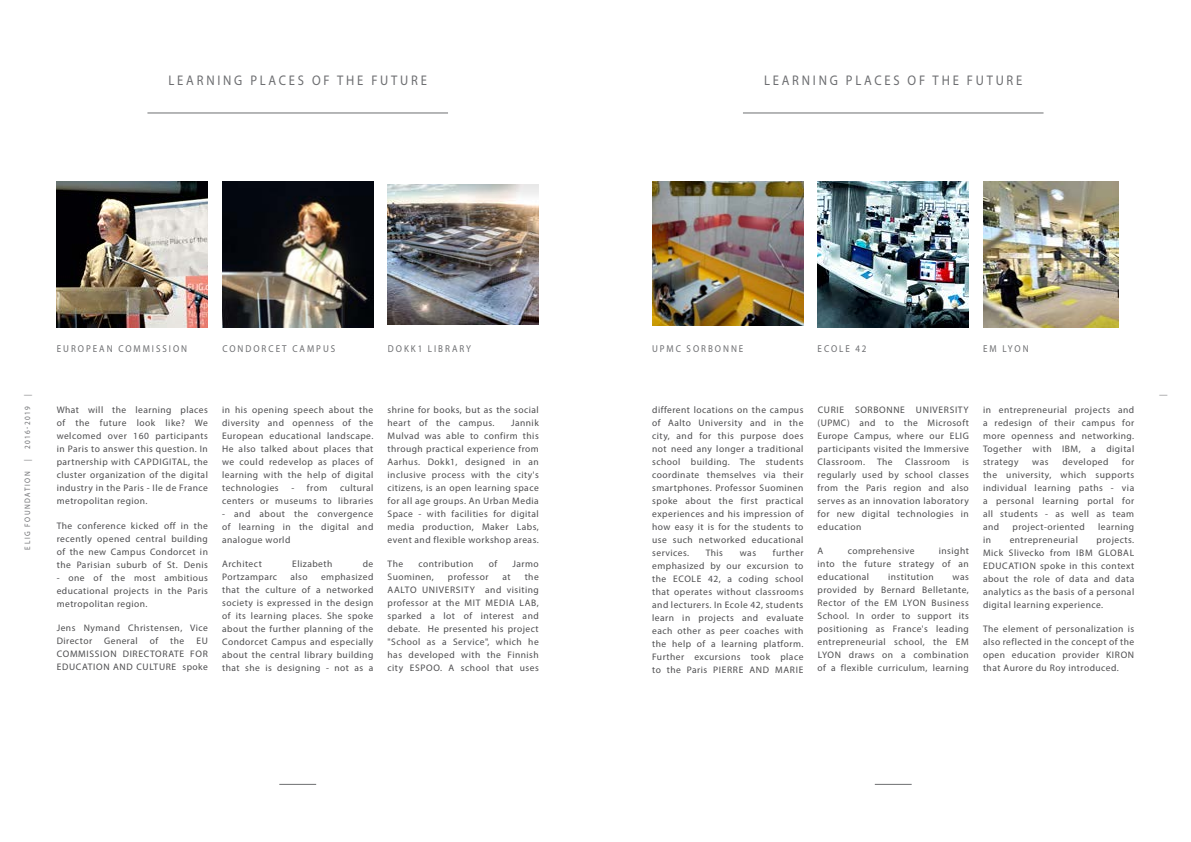
<style>
.page{position:relative;width:1191px;height:842px;background:#fff}
.page>*{position:absolute;margin:0;border:0;box-sizing:border-box;transform-origin:0 0}
.t1{font:14px "Myriad Pro";letter-spacing:.22em;color:#6d6e71;scale:.9 1}
.t2{font:10px "Myriad Pro";letter-spacing:.22em;color:#6d6e71;scale:.9 1}
.t3{font:9.5px/13px "Myriad Pro";letter-spacing:.05em;color:#4d4d4f;text-align:justify}
.t4{font:8px "Myriad Pro";letter-spacing:.22em;color:#6d6e71;scale:.9 1}
.t5{font:8px "Myriad Pro";letter-spacing:.2em;color:#6d6e71;scale:.9 1}
</style>
<div class="page">
<hr style="left:279px;top:784px;width:37px;height:1px;background:#6d6e71">
<hr style="left:874px;top:784px;width:37px;height:1px;background:#6d6e71">
<img style="left:817px;top:181px;width:151px;height:146px">
<img style="left:57px;top:181px;width:151px;height:146px">
<img style="left:652px;top:181px;width:151px;height:144px">
<img style="left:222px;top:181px;width:151px;height:146px">
<img style="left:388px;top:184px;width:151px;height:141px">
<hr style="left:147px;top:112px;width:301px;height:1px;background:#6d6e71">
<hr style="left:743px;top:112px;width:300px;height:1px;background:#6d6e71">
<img style="left:984px;top:181px;width:134px;height:146px">
<h1 class="t1" style="left:169px;top:72px;width:288px">LEARNING PLACES OF THE FUTURE</h1>
<h1 class="t1" style="left:764px;top:72px;width:288px">LEARNING PLACES OF THE FUTURE</h1>
<p class="t2" style="left:57px;top:343px;width:146px">EUROPEAN COMMISSION</p>
<p class="t2" style="left:222px;top:343px;width:127px">CONDORCET CAMPUS</p>
<p class="t2" style="left:388px;top:343px;width:94px">DOKK1 LIBRARY</p>
<p class="t2" style="left:652px;top:343px;width:103px">UPMC SORBONNE</p>
<p class="t2" style="left:817px;top:343px;width:56px">ECOLE 42</p>
<p class="t2" style="left:983px;top:343px;width:52px">EM LYON</p>
<p class="t4" style="left:22px;top:396px;width:3px;rotate:-90deg">|</p>
<p class="t4" style="left:1157px;top:396px;width:3px;rotate:-90deg">|</p>
<p class="t3" style="left:57px;top:403px;width:153px">What will the learning places of the future look like? We welcomed over 160 participants in Paris to answer this question. In partnership with CAPDIGITAL, the cluster organization of the digital industry in the Paris - Ile de France metropolitan region.</p>
<p class="t3" style="left:57px;top:519px;width:153px">The conference kicked off in the recently opened central building of the new Campus Condorcet in the Parisian suburb of St. Denis</p>
<p class="t3" style="left:57px;top:571px;width:153px">- one of the most ambitious educational projects in the Paris metropolitan region.</p>
<p class="t3" style="left:57px;top:621px;width:153px">Jens Nymand Christensen, Vice<br>Director</p>
<p class="t3" style="left:983px;top:403px;width:153px">in entrepreneurial projects and a redesign of their campus for more openness and networking.<br>Together with IBM, a digital strategy</p>
<p class="t3" style="left:652px;top:403px;width:153px">different locations on the campus of Aalto University and in the city, and for this purpose does not need any longer a traditional school building. The students coordinate themselves via their smartphones. Professor Suominen spoke about the first practical experiences and his impression of how easy it is for the students to use such networked educational services.</p>
<p class="t5" style="left:22px;top:449px;width:50px;rotate:-90deg">2016-2019</p>
<p class="t3" style="left:387px;top:403px;width:153px">shrine for books, but as the social heart of the campus.</p>
<p class="t3" style="left:222px;top:403px;width:153px">in his opening speech about the diversity and openness of the European educational landscape.<br>He also talked about places that we could redevelop as places of learning with the help of digital technologies</p>
<p class="t3" style="left:817px;top:403px;width:153px">CURIE SORBONNE UNIVERSITY (UPMC) and to the Microsoft Europe Campus, where our ELIG participants visited the Immersive Classroom.</p>
<p class="t3" style="left:387px;top:416px;width:153px;text-indent:123px">Jannik Mulvad was able to confirm this through practical experience from Aarhus. Dokk1, designed in an inclusive process with the city's citizens, is an open learning space for all age groups. An Urban Media Space - with facilities for digital media production, Maker Labs, event and flexible workshop areas.</p>
<p class="t3" style="left:387px;top:558px;width:17px">The</p>
<p class="t3" style="left:418px;top:558px;width:56px">contribution</p>
<p class="t3" style="left:489px;top:558px;width:10px">of</p>
<p class="t3" style="left:512px;top:558px;width:28px">Jarmo</p>
<p class="t3" style="left:387px;top:571px;width:48px">Suominen,</p>
<p class="t3" style="left:448px;top:571px;width:42px">professor</p>
<p class="t3" style="left:502px;top:571px;width:10px">at</p>
<p class="t3" style="left:983px;top:455px;width:153px;text-indent:139px">for the university, which supports individual learning paths - via a personal learning portal for all students - as well as team and</p>
<p class="t3" style="left:1032px;top:455px;width:18px">was</p>
<p class="t3" style="left:1062px;top:455px;width:48px">developed</p>
<p class="t3" style="left:877px;top:455px;width:17px">The</p>
<p class="t3" style="left:905px;top:455px;width:47px">Classroom</p>
<p class="t3" style="left:817px;top:455px;width:153px;text-indent:145px">is regularly used by school classes from the Paris region and also serves as an innovation laboratory for new digital technologies in education</p>
<p class="t3" style="left:817px;top:544px;width:7px">A</p>
<p class="t3" style="left:847px;top:544px;width:68px">comprehensive</p>
<p class="t4" style="left:22px;top:461px;width:3px;rotate:-90deg">|</p>
<p class="t4" style="left:22px;top:550px;width:88px;rotate:-90deg">ELIG FOUNDATION</p>
<p class="t3" style="left:291px;top:481px;width:37px">- from</p>
<p class="t3" style="left:222px;top:481px;width:153px;text-align:right">cultural<br>centers or museums to libraries</p>
<p class="t3" style="left:222px;top:507px;width:153px">- and about the convergence of learning in the digital and analogue world</p>
<p class="t3" style="left:222px;top:558px;width:41px">Architect</p>
<p class="t3" style="left:292px;top:558px;width:42px">Elizabeth</p>
<p class="t3" style="left:363px;top:558px;width:12px">de</p>
<p class="t3" style="left:222px;top:571px;width:57px">Portzamparc</p>
<p class="t3" style="left:290px;top:571px;width:19px">also</p>
<p class="t3" style="left:1012px;top:520px;width:74px">project-oriented</p>
<p class="t3" style="left:1098px;top:520px;width:38px">learning</p>
<p class="t3" style="left:983px;top:533px;width:9px">in</p>
<p class="t3" style="left:1009px;top:533px;width:70px">entrepreneurial</p>
<p class="t3" style="left:983px;top:533px;width:153px;text-indent:114px">projects.<br>Mick Slivecko from IBM GLOBAL EDUCATION spoke in this context about the role of data and data analytics as the basis of a personal digital learning experience.</p>
<p class="t3" style="left:983px;top:622px;width:153px">The element of personalization is also reflected in the concept of the open education provider KIRON that Aurore du Roy introduced.</p>
<p class="t3" style="left:817px;top:544px;width:153px;text-indent:121px">insight into the future strategy of an educational</p>
<p class="t3" style="left:652px;top:546px;width:153px;text-indent:121px">further emphasized by our excursion to the ECOLE 42, a coding school that operates without classrooms and lecturers. In Ecole 42, students learn in projects and evaluate each other as peer coaches with the help of a learning platform.<br>Further excursions took place to the Paris PIERRE AND MARIE</p>
<p class="t3" style="left:705px;top:546px;width:19px">This</p>
<p class="t3" style="left:740px;top:546px;width:18px">was</p>
<p class="t3" style="left:387px;top:571px;width:153px;text-indent:137px">the AALTO UNIVERSITY and visiting professor at the MIT MEDIA LAB, sparked a lot of interest and debate. He presented his project "School as a Service", which he has developed with the Finnish city ESPOO. A school that uses</p>
<p class="t3" style="left:222px;top:571px;width:153px;text-indent:99px">emphasized that the culture of a networked society is expressed in the design of its learning places. She spoke about the further planning of the Condorcet Campus and especially about the central library building that she is designing - not as a</p>
<p class="t3" style="left:888px;top:570px;width:47px">institution</p>
<p class="t3" style="left:817px;top:570px;width:153px;text-indent:135px">was provided by Bernard Belletante, Rector of the EM LYON Business School. In order to support its positioning as France's leading entrepreneurial school, the EM LYON draws on a combination of a flexible curriculum, learning</p>
<p class="t3" style="left:104px;top:634px;width:35px">General</p>
<p class="t3" style="left:150px;top:634px;width:10px">of</p>
<p class="t3" style="left:170px;top:634px;width:16px">the</p>
<p class="t3" style="left:57px;top:634px;width:153px;text-indent:139px">EU COMMISSION DIRECTORATE FOR EDUCATION AND CULTURE spoke</p>
</div>
